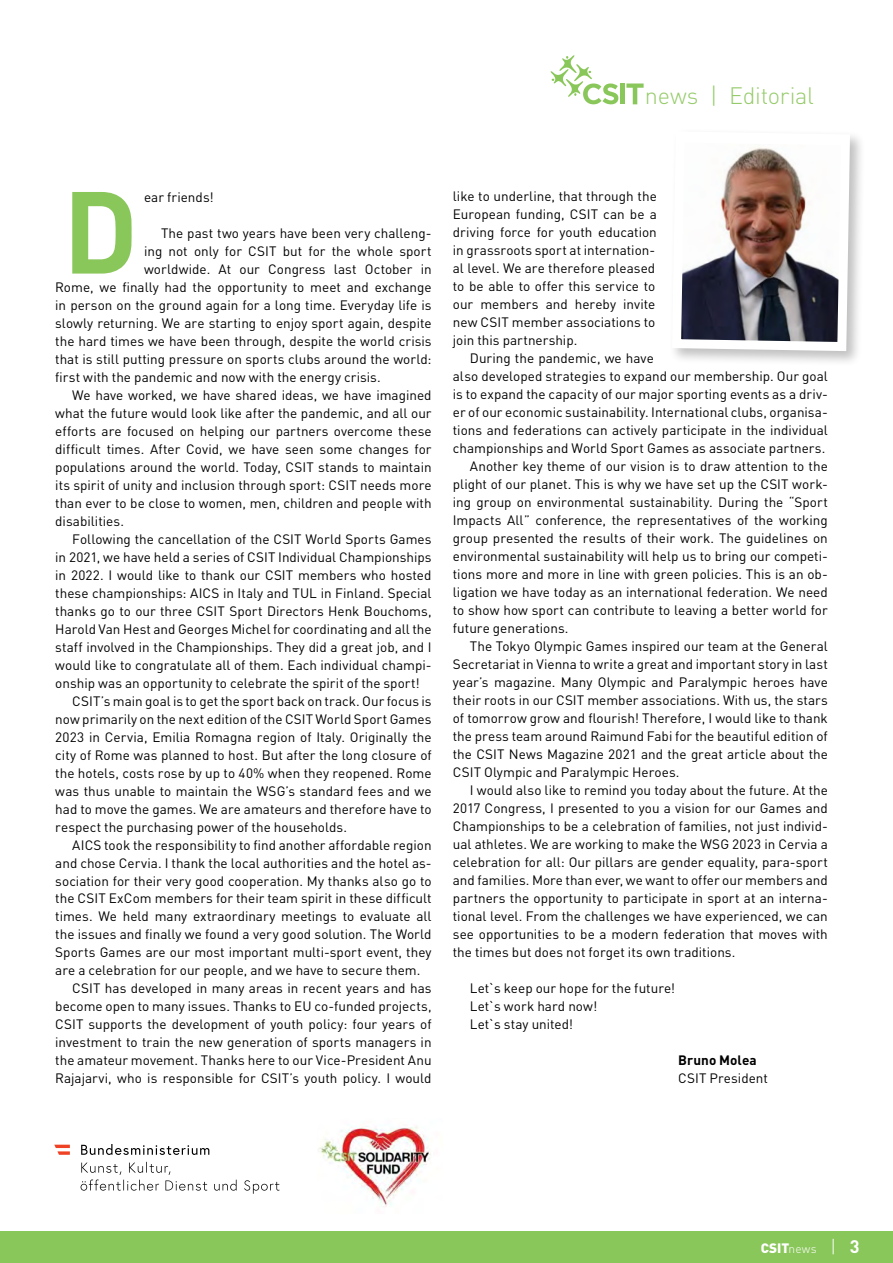
<style>
.page{position:relative;width:893px;height:1263px;background:#fff}
.page>*{position:absolute;margin:0;border:0;box-sizing:border-box;transform-origin:0 0}
.t1{font:700 114.6px "DIN Pro";color:#8ac75b}
.t2{font:300 23.55px "DIN Pro";letter-spacing:-.01em;color:#96cb6b}
.t3{font:13.5px/18px "DIN Pro";color:#000;text-align:justify}
.t4{font:900 13.5px "DIN Pro";color:#fff}
.t5{font:700 13.5px "DIN Pro";letter-spacing:.005em;color:#000}
.s1{font-weight:300;font-size:12px}
.s2{font-weight:300;font-size:18px}
.s3{font-weight:700;font-size:18px}
</style>
<div class="page">
<div style="left:0;top:1231px;width:893px;height:32px;background:#8ac75b"></div>
<svg style="left:550px;top:55px;width:68px;height:49px"></svg>
<svg style="left:626px;top:83px;width:18px;height:21px"></svg>
<div style="left:620px;top:83px;width:5px;height:21px;background:#8ac75b"></div>
<div style="left:669px;top:128px;width:197px;height:239px;background:#000;opacity:.25"></div>
<svg style="left:669px;top:128px;width:186px;height:228px"></svg>
<svg style="left:81px;top:1162px;width:199px;height:32px"></svg>
<svg style="left:81px;top:1144px;width:128px;height:11px"></svg>
<svg style="left:54px;top:1145px;width:16px;height:10px"></svg>
<img style="left:318px;top:1126px;width:113px;height:81px">
<h2 class="t2" style="left:645px;top:80px;width:170px">news | Editorial</h2>
<h1 class="t1" style="left:63px;top:154px;width:77px">D</h1>
<p class="t3" style="left:144px;top:187px;width:71px">ear friends!</p>
<p class="t3" style="left:161px;top:223px;width:272px">The past two years have been very challeng-</p>
<p class="t3" style="left:144px;top:241px;width:289px">ing not only for CSIT but for the whole sport</p>
<p class="t3" style="left:144px;top:259px;width:289px">worldwide. At our Congress last October in</p>
<p class="t3" style="left:55px;top:277px;width:378px">Rome, we finally had the opportunity to meet and exchange</p>
<p class="t3" style="left:55px;top:295px;width:378px">in person on the ground again for a long time. Everyday life is</p>
<p class="t3" style="left:55px;top:313px;width:378px">slowly returning. We are starting to enjoy sport again, despite</p>
<p class="t3" style="left:55px;top:331px;width:378px">the hard times we have been through, despite the world crisis</p>
<p class="t3" style="left:55px;top:349px;width:378px">that is still putting pressure on sports clubs around the world:</p>
<p class="t3" style="left:55px;top:367px;width:327px">first with the pandemic and now with the energy crisis.</p>
<p class="t3" style="left:72px;top:385px;width:361px">We have worked, we have shared ideas, we have imagined</p>
<p class="t3" style="left:55px;top:403px;width:378px">what the future would look like after the pandemic, and all our</p>
<p class="t3" style="left:55px;top:421px;width:378px">efforts are focused on helping our partners overcome these</p>
<p class="t3" style="left:55px;top:439px;width:378px">difficult times. After Covid, we have seen some changes for</p>
<p class="t3" style="left:55px;top:457px;width:378px">populations around the world. Today, CSIT stands to maintain</p>
<p class="t3" style="left:55px;top:475px;width:378px">its spirit of unity and inclusion through sport: CSIT needs more</p>
<p class="t3" style="left:55px;top:493px;width:378px">than ever to be close to women, men, children and people with</p>
<p class="t3" style="left:55px;top:511px;width:70px">disabilities.</p>
<p class="t3" style="left:72px;top:529px;width:361px">Following the cancellation of the CSIT World Sports Games</p>
<p class="t3" style="left:55px;top:547px;width:378px">in 2021, we have held a series of CSIT Individual Championships</p>
<p class="t3" style="left:55px;top:565px;width:378px">in 2022. I would like to thank our CSIT members who hosted</p>
<p class="t3" style="left:55px;top:583px;width:378px">these championships: AICS in Italy and TUL in Finland. Special</p>
<p class="t3" style="left:55px;top:601px;width:378px">thanks go to our three CSIT Sport Directors Henk Bouchoms,</p>
<p class="t3" style="left:55px;top:619px;width:378px">Harold Van Hest and Georges Michel for coordinating and all the</p>
<p class="t3" style="left:55px;top:637px;width:378px">staff involved in the Championships. They did a great job, and I</p>
<p class="t3" style="left:55px;top:655px;width:378px">would like to congratulate all of them. Each individual champi-</p>
<p class="t3" style="left:55px;top:673px;width:366px">onship was an opportunity to celebrate the spirit of the sport!</p>
<p class="t3" style="left:72px;top:691px;width:361px">CSIT’s main goal is to get the sport back on track. Our focus is</p>
<p class="t3" style="left:55px;top:709px;width:378px">now primarily on the next edition of the CSIT World Sport Games</p>
<p class="t3" style="left:55px;top:727px;width:378px">2023 in Cervia, Emilia Romagna region of Italy. Originally the</p>
<p class="t3" style="left:55px;top:745px;width:378px">city of Rome was planned to host. But after the long closure of</p>
<p class="t3" style="left:55px;top:763px;width:378px">the hotels, costs rose by up to 40% when they reopened. Rome</p>
<p class="t3" style="left:55px;top:781px;width:378px">was thus unable to maintain the WSG’s standard fees and we</p>
<p class="t3" style="left:55px;top:799px;width:378px">had to move the games. We are amateurs and therefore have to</p>
<p class="t3" style="left:55px;top:817px;width:293px">respect the purchasing power of the households.</p>
<p class="t3" style="left:72px;top:835px;width:361px">AICS took the responsibility to find another affordable region</p>
<p class="t3" style="left:55px;top:853px;width:378px">and chose Cervia. I thank the local authorities and the hotel as-</p>
<p class="t3" style="left:55px;top:871px;width:378px">sociation for their very good cooperation. My thanks also go to</p>
<p class="t3" style="left:55px;top:889px;width:378px">the CSIT ExCom members for their team spirit in these difficult</p>
<p class="t3" style="left:55px;top:907px;width:378px">times. We held many extraordinary meetings to evaluate all</p>
<p class="t3" style="left:55px;top:925px;width:378px">the issues and finally we found a very good solution. The World</p>
<p class="t3" style="left:55px;top:943px;width:378px">Sports Games are our most important multi-sport event, they</p>
<p class="t3" style="left:55px;top:961px;width:367px">are a celebration for our people, and we have to secure them.</p>
<p class="t3" style="left:72px;top:979px;width:361px">CSIT has developed in many areas in recent years and has</p>
<p class="t3" style="left:55px;top:997px;width:378px">become open to many issues. Thanks to EU co-funded projects,</p>
<p class="t3" style="left:55px;top:1015px;width:378px">CSIT supports the development of youth policy: four years of</p>
<p class="t3" style="left:55px;top:1033px;width:378px">investment to train the new generation of sports managers in</p>
<p class="t3" style="left:55px;top:1051px;width:378px">the amateur movement. Thanks here to our Vice-President Anu</p>
<p class="t3" style="left:55px;top:1069px;width:378px">Rajajarvi, who is responsible for CSIT’s youth policy. I would</p>
<p class="t3" style="left:453px;top:187px;width:205px">like to underline, that through the European funding, CSIT can be a driving force for youth education in grassroots sport at internation&shy;al level. We are therefore pleased to be able to offer this service to our members and hereby invite new CSIT member associations to join this partnership.</p>
<p class="t3" style="left:470px;top:349px;width:185px">During the pandemic, we have</p>
<p class="t3" style="left:453px;top:367px;width:376px">also developed strategies to expand our membership. Our goal</p>
<p class="t3" style="left:453px;top:385px;width:376px">is to expand the capacity of our major sporting events as a driv-</p>
<p class="t3" style="left:453px;top:403px;width:376px">er of our economic sustainability. International clubs, organisa-</p>
<p class="t3" style="left:453px;top:421px;width:376px">tions and federations can actively participate in the individual</p>
<p class="t3" style="left:453px;top:439px;width:374px">championships and World Sport Games as associate partners.</p>
<p class="t3" style="left:470px;top:457px;width:359px">Another key theme of our vision is to draw attention to the</p>
<p class="t3" style="left:453px;top:475px;width:376px">plight of our planet. This is why we have set up the CSIT work-</p>
<p class="t3" style="left:453px;top:493px;width:376px">ing group on environmental sustainability. During the “Sport</p>
<p class="t3" style="left:453px;top:511px;width:376px">Impacts All” conference, the representatives of the working</p>
<p class="t3" style="left:453px;top:529px;width:376px">group presented the results of their work. The guidelines on</p>
<p class="t3" style="left:453px;top:547px;width:376px">environmental sustainability will help us to bring our competi-</p>
<p class="t3" style="left:453px;top:565px;width:376px">tions more and more in line with green policies. This is an ob-</p>
<p class="t3" style="left:453px;top:583px;width:376px">ligation we have today as an international federation. We need</p>
<p class="t3" style="left:453px;top:601px;width:376px">to show how sport can contribute to leaving a better world for</p>
<p class="t3" style="left:453px;top:619px;width:117px">future generations.</p>
<p class="t3" style="left:470px;top:637px;width:359px">The Tokyo Olympic Games inspired our team at the General</p>
<p class="t3" style="left:453px;top:655px;width:376px">Secretariat in Vienna to write a great and important story in last</p>
<p class="t3" style="left:453px;top:673px;width:376px">year’s magazine. Many Olympic and Paralympic heroes have</p>
<p class="t3" style="left:453px;top:691px;width:376px">their roots in our CSIT member associations. With us, the stars</p>
<p class="t3" style="left:453px;top:709px;width:376px">of tomorrow grow and flourish! Therefore, I would like to thank</p>
<p class="t3" style="left:453px;top:727px;width:376px">the press team around Raimund Fabi for the beautiful edition of</p>
<p class="t3" style="left:453px;top:745px;width:376px">the CSIT News Magazine 2021 and the great article about the</p>
<p class="t3" style="left:453px;top:763px;width:228px">CSIT Olympic and Paralympic Heroes.</p>
<p class="t3" style="left:470px;top:781px;width:359px">I would also like to remind you today about the future. At the</p>
<p class="t3" style="left:453px;top:799px;width:376px">2017 Congress, I presented to you a vision for our Games and</p>
<p class="t3" style="left:453px;top:817px;width:376px">Championships to be a celebration of families, not just individ-</p>
<p class="t3" style="left:453px;top:835px;width:376px">ual athletes. We are working to make the WSG 2023 in Cervia a</p>
<p class="t3" style="left:453px;top:853px;width:376px">celebration for all: Our pillars are gender equality, para-sport</p>
<p class="t3" style="left:453px;top:871px;width:376px">and families. More than ever, we want to offer our members and</p>
<p class="t3" style="left:453px;top:889px;width:376px">partners the opportunity to participate in sport at an interna-</p>
<p class="t3" style="left:453px;top:907px;width:376px">tional level. From the challenges we have experienced, we can</p>
<p class="t3" style="left:453px;top:925px;width:376px">see opportunities to be a modern federation that moves with</p>
<p class="t3" style="left:453px;top:943px;width:284px">the times but does not forget its own traditions.</p>
<p class="t3" style="left:470px;top:979px;width:207px;text-align:left">Let`s keep our hope for the future!<br>Let`s work hard now!<br>Let`s stay united!</p>
<p class="t5" style="left:678px;top:1051px;width:80px">Bruno Molea</p>
<p class="t3" style="left:678px;top:1069px;width:91px">CSIT President</p>
<p class="t4" style="left:761px;top:1239px;width:101px">CSIT<span class="s1">news</span> <span class="s2">|</span> <span class="s3">3</span></p>
</div>
